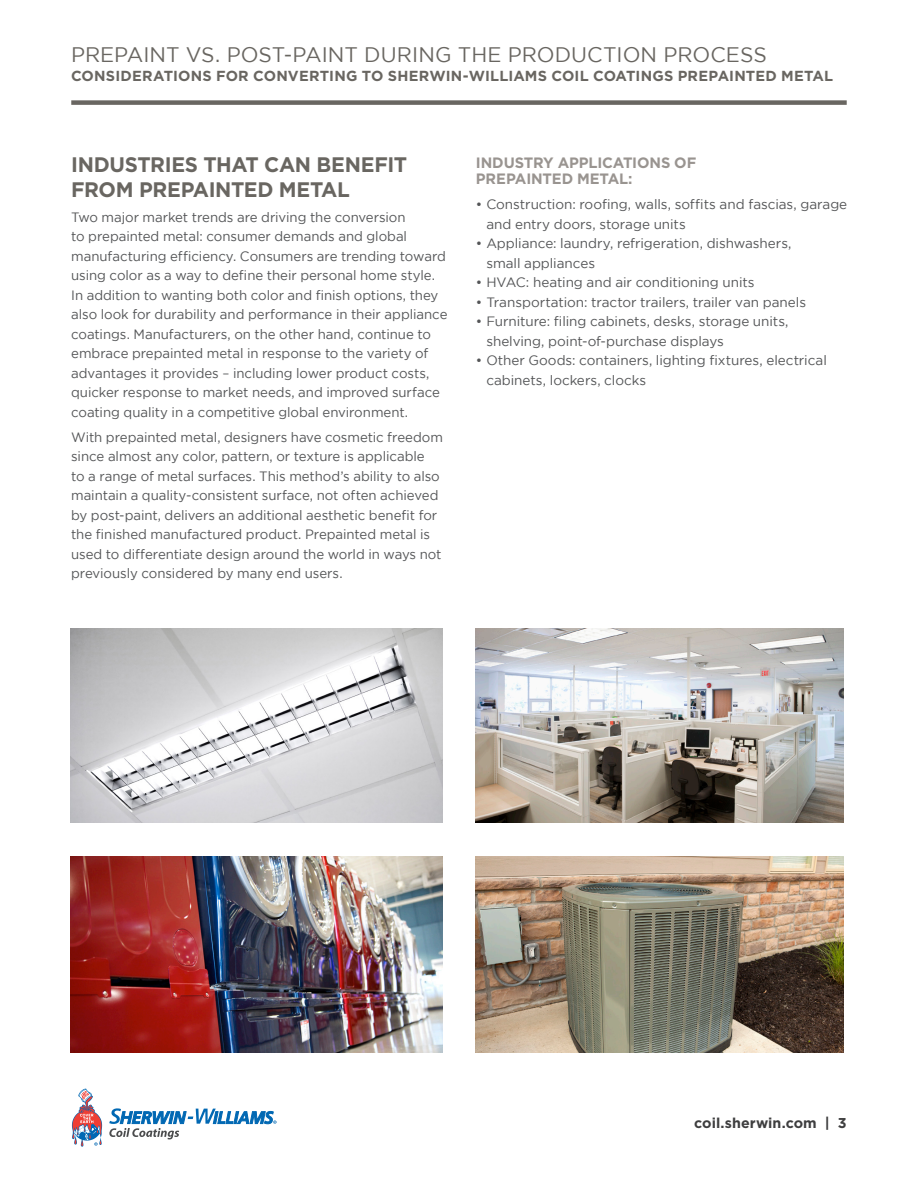
<style>
.page{position:relative;width:918px;height:1188px;background:#fff}
.page>*{position:absolute;margin:0;border:0;box-sizing:border-box;transform-origin:0 0}
.t1{font:21px "Gotham";color:#696661}
.t2{font:700 21px/24px "Gotham";letter-spacing:-.015em;color:#696661}
.t3{font:700 15px/16.5px "Gotham";letter-spacing:-.01em;color:#999490}
.t4{font:700 14.55px "Gotham";letter-spacing:.015em;color:#696661}
.t5{font:700 14.25px "Gotham";letter-spacing:.005em;color:#3e3e3f}
.t6{font:13.5px/19.5px "Gotham";letter-spacing:-.005em;color:#545557}
</style>
<div class="page">
<div style="left:71px;top:100px;width:776px;height:5px;background:#696661"></div>
<img style="left:70px;top:628px;width:372px;height:195px">
<img style="left:70px;top:856px;width:372px;height:196px">
<img style="left:476px;top:628px;width:367px;height:195px">
<img style="left:476px;top:856px;width:367px;height:196px">
<svg style="left:72px;top:1089px;width:30px;height:58px"></svg>
<svg style="left:109px;top:1108px;width:168px;height:31px"></svg>
<h2 class="t1" style="left:71px;top:43px;width:697px">PREPAINT VS. POST-PAINT DURING THE PRODUCTION PROCESS</h2>
<p class="t4" style="left:71px;top:66px;width:764px">CONSIDERATIONS FOR CONVERTING TO SHERWIN-WILLIAMS COIL COATINGS PREPAINTED METAL</p>
<h3 class="t2" style="left:71px;top:153px;width:337px">INDUSTRIES THAT CAN BENEFIT<br>FROM PREPAINTED METAL</h3>
<p class="t6" style="left:71px;top:207px;width:378px">Two major market trends are driving the conversion<br>to prepainted metal: consumer demands and global manufacturing efficiency. Consumers are trending toward using color as a way to define their personal home style.<br>In addition to wanting both color and finish options, they also look for durability and performance in their appliance coatings. Manufacturers, on the other hand, continue to embrace prepainted metal in response to the variety of advantages it provides – including lower product costs, quicker response to market needs, and improved surface coating quality in a competitive global environment.</p>
<p class="t6" style="left:71px;top:427px;width:373px">With prepainted metal, designers have cosmetic freedom since almost any color, pattern, or texture is applicable<br>to a range of metal surfaces. This method’s ability to also maintain a quality-consistent surface, not often achieved by post-paint, delivers an additional aesthetic benefit for the finished manufactured product. Prepainted metal is used to differentiate design around the world in ways not previously considered by many end users.</p>
<h4 class="t3" style="left:476px;top:154px;width:222px">INDUSTRY APPLICATIONS OF<br>PREPAINTED METAL:</h4>
<p class="t6" style="left:486px;top:195px;width:362px;text-indent:-11px">• Construction: roofing, walls, soffits and fascias, garage and entry doors, storage units</p>
<p class="t6" style="left:486px;top:234px;width:307px;text-indent:-11px">• Appliance: laundry, refrigeration, dishwashers, small appliances</p>
<p class="t6" style="left:476px;top:273px;width:280px">• HVAC: heating and air conditioning units</p>
<p class="t6" style="left:476px;top:292px;width:332px">• Transportation: tractor trailers, trailer van panels</p>
<p class="t6" style="left:486px;top:312px;width:304px;text-indent:-11px">• Furniture: filing cabinets, desks, storage units, shelving, point-of-purchase displays</p>
<p class="t6" style="left:486px;top:351px;width:342px;text-indent:-11px">• Other Goods: containers, lighting fixtures, electrical cabinets, lockers, clocks</p>
<p class="t5" style="left:694px;top:1113px;width:154px">coil.sherwin.com | 3</p>
</div>
